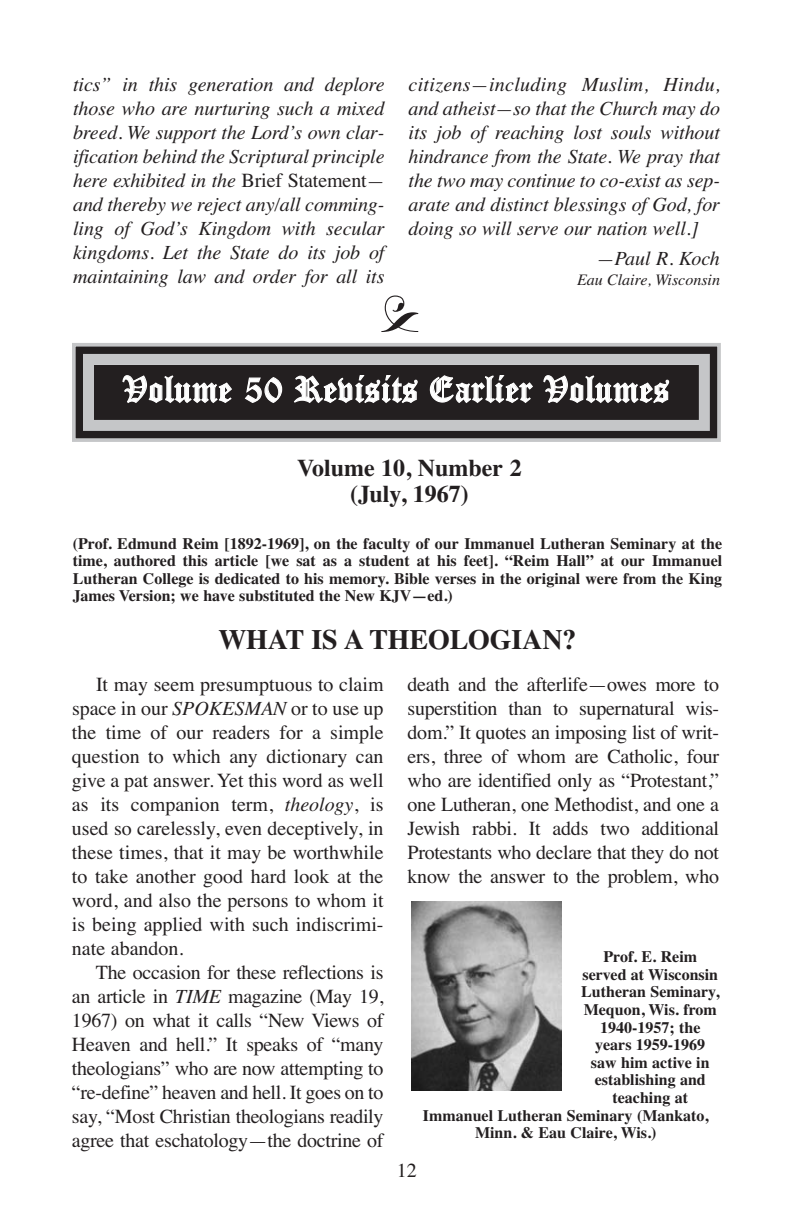
<style>
.page{position:relative;width:792px;height:1224px;background:#fff}
.page>*{position:absolute;margin:0;border:0;box-sizing:border-box;transform-origin:0 0}
.t1{font:38px "Chaucer DTC";letter-spacing:.03em;color:#fff}
.t2{font:28px "Times Bold TT";letter-spacing:-.005em;color:#231f20}
.t3{font:700 24px/26.4px "Times";color:#231f20;text-align:center}
.t4{font:20px/24px "Times";letter-spacing:-.015em;color:#231f20;text-align:justify}
.t5{font:italic 20px/24px "Times";letter-spacing:-.005em;color:#231f20;text-align:justify}
.t6{font:700 16px/17.6px "Times";color:#231f20;text-align:justify}
.t7{font:italic 16px "Times";color:#231f20}
.s1{font-style:normal}
.s2{font-style:italic}
</style>
<div class="page">
<svg style="left:381px;top:296px;width:37px;height:36px"></svg>
<div style="left:94px;top:365px;width:605px;height:55px;background:#231f20"></div>
<div style="left:74px;top:345px;width:645px;height:95px;border:15px solid #231f20"></div>
<div style="left:72px;top:343px;width:649px;height:99px;border:4px solid #c5c6c8"></div>
<div style="left:83px;top:354px;width:627px;height:77px;border:11px solid #c5c6c8"></div>
<img style="left:412px;top:902px;width:149px;height:189px">
<p class="t5" style="left:73px;top:72px;width:313px">tics” in this generation and deplore those who are nurturing such a mixed breed. We support the Lord’s own clar&shy;ification behind the Scriptural principle here exhibited in the <span class="s1">Brief Statement</span>— and thereby we reject any/all comming&shy;ling of God’s Kingdom with secular kingdoms. Let the State do its job of maintaining law and order for all its</p>
<p class="t5" style="left:409px;top:72px;width:313px">citizens—including Muslim, Hindu, and atheist—so that the Church may do its job of reaching lost souls without hindrance from the State. We pray that the two may continue to co-exist as sep&shy;arate and distinct blessings of God, for doing so will serve our nation well.]</p>
<p class="t5" style="left:597px;top:246px;width:125px">—Paul R. Koch</p>
<p class="t7" style="left:577px;top:270px;width:144px">Eau Claire, Wisconsin</p>
<h1 class="t1" style="left:124px;top:367px;width:547px">Volume 50 Revisits Earlier Volumes</h1>
<p class="t3" style="left:297px;top:454px;width:226px">Volume 10, Number 2 (July, 1967)</p>
<p class="t6" style="left:73px;top:534px;width:651px">(Prof. Edmund Reim [1892-1969], on the faculty of our Immanuel Lutheran Seminary at the time, authored this article [we sat as a student at his feet]. “Reim Hall” at our Immanuel Lutheran College is dedicated to his memory. Bible verses in the original were from the King James Version; we have substituted the New KJV—ed.)</p>
<h2 class="t2" style="left:218px;top:623px;width:359px">WHAT IS A THEOLOGIAN?</h2>
<p class="t4" style="left:72px;top:672px;width:313px;text-indent:24px">It may seem presumptuous to claim space in our <span class="s2">SPOKESMAN</span> or to use up the time of our readers for a simple question to which any dictionary can give a pat answer. Yet this word as well as its companion term, <span class="s2">theology</span>, is used so carelessly, even deceptively, in these times, that it may be worthwhile to take another good hard look at the word, and also the persons to whom it is being applied with such indiscrimi&shy;nate abandon.</p>
<p class="t4" style="left:72px;top:960px;width:313px;text-indent:24px">The occasion for these reflections is an article in <span class="s2">TIME</span> magazine (May 19, 1967) on what it calls “New Views of Heaven and hell.” It speaks of “many theologians” who are now attempting to “re-define” heaven and hell. It goes on to say, “Most Christian theologians readily agree that eschatology—the doctrine of</p>
<p class="t4" style="left:408px;top:672px;width:313px">death and the afterlife—owes more to superstition than to supernatural wis&shy;dom.” It quotes an imposing list of writ&shy;ers, three of whom are Catholic, four who are identified only as “Protestant,” one Lutheran, one Methodist, and one a Jewish rabbi. It adds two additional Protestants who declare that they do not know the answer to the problem, who</p>
<p class="t6" style="left:604px;top:948px;width:95px">Prof. E. Reim</p>
<p class="t6" style="left:582px;top:965px;width:137px">served at Wisconsin</p>
<p class="t6" style="left:581px;top:983px;width:140px">Lutheran Seminary,</p>
<p class="t6" style="left:584px;top:1001px;width:135px">Mequon, Wis. from</p>
<p class="t6" style="left:600px;top:1018px;width:102px">1940-1957; the</p>
<p class="t6" style="left:595px;top:1036px;width:111px">years 1959-1969</p>
<p class="t6" style="left:591px;top:1053px;width:120px">saw him active in</p>
<p class="t6" style="left:595px;top:1071px;width:113px">establishing and</p>
<p class="t6" style="left:613px;top:1089px;width:77px">teaching at</p>
<p class="t6" style="left:423px;top:1106px;width:287px">Immanuel Lutheran Seminary (Mankato,</p>
<p class="t6" style="left:475px;top:1124px;width:183px">Minn. &amp; Eau Claire, Wis.)</p>
<p class="t4" style="left:397px;top:1158px;width:21px">12</p>
</div>
